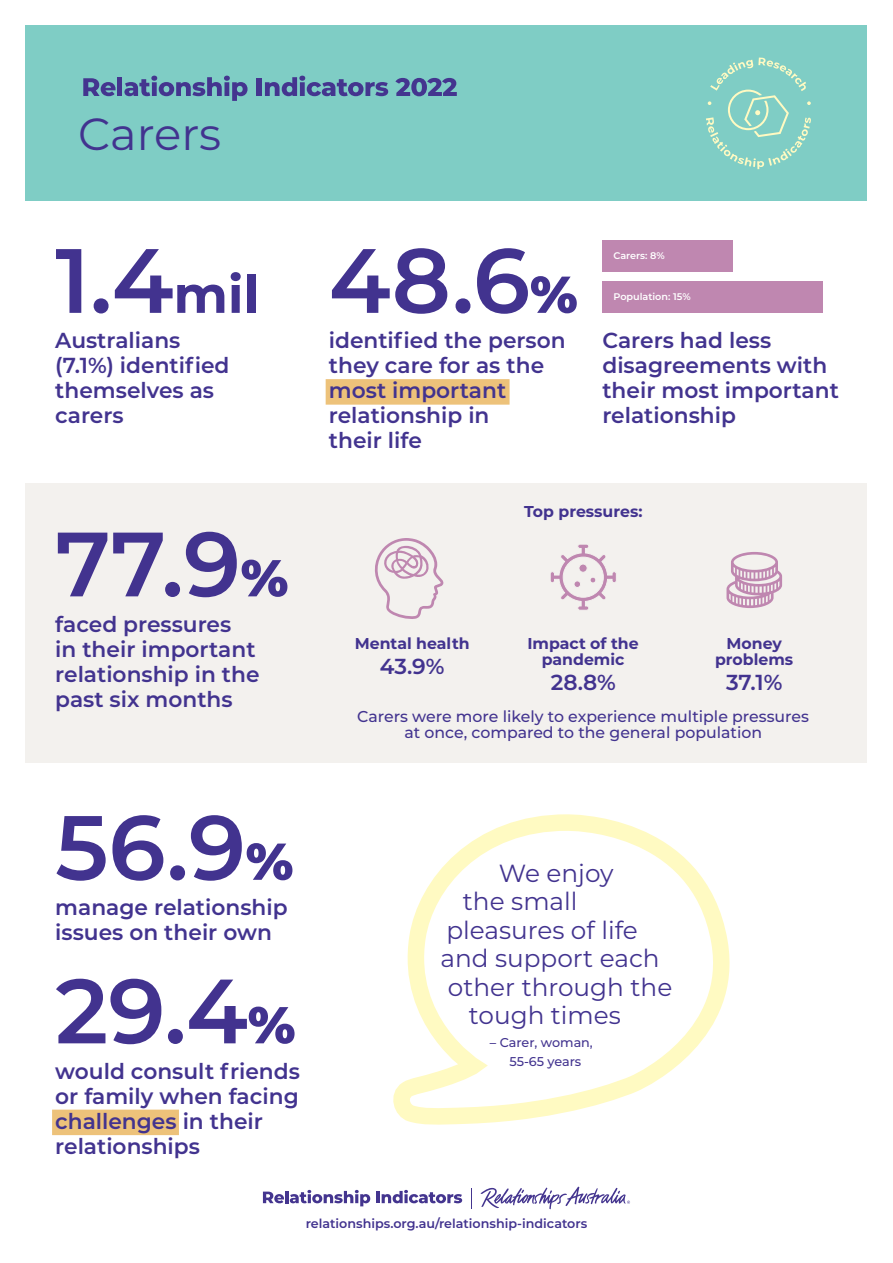
<style>
.page{position:relative;width:893px;height:1263px;background:#fff}
.page>*{position:absolute;margin:0;border:0;box-sizing:border-box;transform-origin:0 0}
.t1{font:600 91.05px "Montserrat";color:#42338f}
.t2{font:45px "Montserrat";letter-spacing:-.005em;color:#42338f}
.t3{font:24.75px "Montserrat";color:#42338f}
.t4{font:600 21.75px/25px "Montserrat";color:#42338f}
.t5{font:500 15.75px/16px "Montserrat";color:#42338f;text-align:center}
.t6{font:700 15.75px/15.9px "Montserrat";color:#42338f;text-align:center}
.t7{font:600 12.75px "Montserrat";color:#42338f}
.t8{font:500 12.75px/19.5px "Montserrat";color:#42338f}
.t9{font:600 9.6px "Montserrat";color:#fff}
.s1{font-weight:700;font-size:51.75px}
.s2{font-weight:900;font-size:51.75px}
</style>
<div class="page">
<div style="left:26px;top:26px;width:841px;height:175px;background:#7fcdc5"></div>
<svg style="left:706px;top:58px;width:105px;height:111px"></svg>
<svg style="left:263px;top:1190px;width:107px;height:16px"></svg>
<hr style="left:376px;top:1191px;width:4px;height:12px;background:#44358f">
<svg style="left:382px;top:1190px;width:80px;height:13px"></svg>
<svg style="left:471px;top:1188px;width:1px;height:20px"></svg>
<svg style="left:480px;top:1187px;width:150px;height:22px"></svg>
<div style="left:52px;top:1109px;width:127px;height:26px;background:#edc27a"></div>
<svg style="left:83px;top:78px;width:33px;height:18px"></svg>
<hr style="left:118px;top:77px;width:4px;height:19px;background:#44358f">
<svg style="left:124px;top:76px;width:124px;height:25px"></svg>
<div style="left:257px;top:78px;width:5px;height:18px;background:#44358f"></div>
<svg style="left:265px;top:76px;width:123px;height:20px"></svg>
<svg style="left:395px;top:78px;width:62px;height:18px"></svg>
<div style="left:326px;top:379px;width:184px;height:26px;background:#edc27a"></div>
<div style="left:26px;top:483px;width:841px;height:279px;background:#f3f1ee"></div>
<svg style="left:374px;top:538px;width:70px;height:81px"></svg>
<div style="left:602px;top:281px;width:221px;height:32px;background:#bf87b0"></div>
<div style="left:602px;top:240px;width:131px;height:32px;background:#bf87b0"></div>
<svg style="left:726px;top:552px;width:56px;height:56px"></svg>
<svg style="left:550px;top:544px;width:66px;height:66px"></svg>
<svg style="left:393px;top:814px;width:337px;height:311px"></svg>
<h2 class="t2" style="left:78px;top:103px;width:145px">Carers</h2>
<h1 class="t1" style="left:55px;top:216px;width:205px">1.4<span class="s1">mil</span></h1>
<p class="t4" style="left:55px;top:327px;width:176px">Australians (7.1%) identified themselves as carers</p>
<h1 class="t1" style="left:55px;top:499px;width:234px">77.9<span class="s2">%</span></h1>
<p class="t4" style="left:55px;top:611px;width:206px">faced pressures<br>in their important relationship in the past six months</p>
<h1 class="t1" style="left:55px;top:783px;width:239px">56.9<span class="s2">%</span></h1>
<p class="t4" style="left:55px;top:894px;width:234px">manage relationship issues on their own</p>
<h1 class="t1" style="left:55px;top:946px;width:242px">29.4<span class="s2">%</span></h1>
<p class="t4" style="left:55px;top:1057px;width:246px">would consult friends or family when facing challenges in their relationships</p>
<h1 class="t1" style="left:329px;top:216px;width:250px">48.6<span class="s2">%</span></h1>
<p class="t4" style="left:329px;top:327px;width:238px">identified the person they care for as the most important relationship in<br>their life</p>
<p class="t4" style="left:602px;top:327px;width:238px">Carers had less disagreements with their most important relationship</p>
<p class="t9" style="left:613px;top:249px;width:53px">Carers: 8%</p>
<p class="t9" style="left:613px;top:290px;width:79px">Population: 15%</p>
<p class="t6" style="left:355px;top:635px;width:116px">Mental health</p>
<p class="t4" style="left:380px;top:653px;width:66px">43.9%</p>
<p class="t6" style="left:524px;top:503px;width:120px">Top pressures:</p>
<p class="t6" style="left:527px;top:635px;width:113px">Impact of the pandemic</p>
<p class="t4" style="left:551px;top:669px;width:67px">28.8%</p>
<p class="t6" style="left:715px;top:635px;width:80px">Money problems</p>
<p class="t4" style="left:726px;top:669px;width:58px">37.1%</p>
<p class="t5" style="left:357px;top:708px;width:453px">Carers were more likely to experience multiple pressures at once, compared to the general population</p>
<p class="t3" style="left:499px;top:856px;width:116px">We enjoy</p>
<p class="t3" style="left:463px;top:884px;width:116px">the small</p>
<p class="t3" style="left:446px;top:913px;width:193px">pleasures of life</p>
<p class="t3" style="left:440px;top:941px;width:221px">and support each</p>
<p class="t3" style="left:448px;top:970px;width:226px">other through the</p>
<p class="t3" style="left:469px;top:999px;width:154px">tough times</p>
<p class="t8" style="left:509px;top:1032px;width:85px;text-indent:-19px">– Carer, woman,<br>55-65 years</p>
<p class="t7" style="left:306px;top:1214px;width:283px">relationships.org.au/relationship-indicators</p>
</div>
